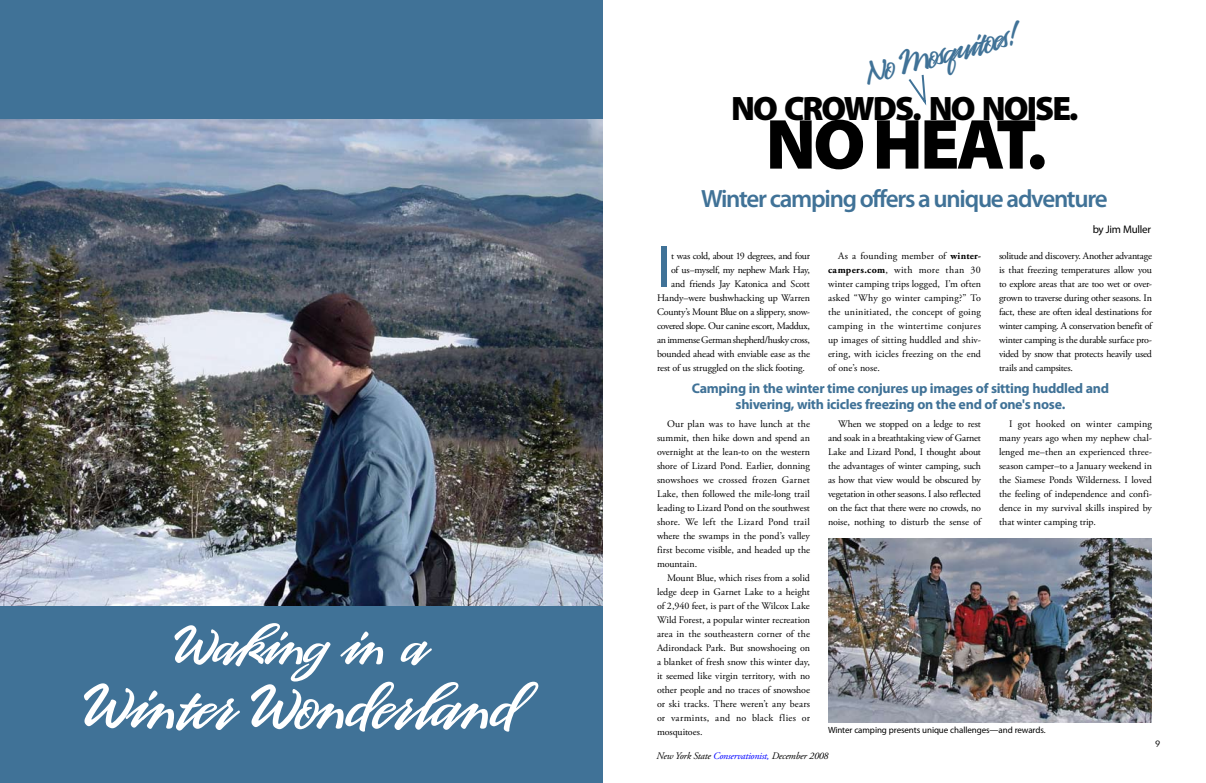
<style>
.page{position:relative;width:1206px;height:783px;background:#fff}
.page>*{position:absolute;margin:0;border:0;box-sizing:border-box;transform-origin:0 0}
.t1{font:900 71.5px "Myriad Pro";letter-spacing:-.04em;color:#000}
.t2{font:61.4px "Brashe";letter-spacing:-.01em;color:#fff}
.t3{font:60px "Myriad Pro";color:#407297}
.t4{font:54.1px "Brashe";letter-spacing:-.01em;color:#fff}
.t5{font:900 34px "Myriad Pro";letter-spacing:-.055em;color:#000}
.t6{font:32px "Brashe";color:#407297}
.t7{font:600 25px "Myriad Pro";letter-spacing:-.05em;color:#407297}
.t8{font:700 14px/17px "Myriad Pro";letter-spacing:-.02em;color:#407297;text-align:center}
.t9{font:11px "Myriad Pro";letter-spacing:-.025em;color:#000}
.t10{font:10px/14px "Adobe Garamond Pro";letter-spacing:-.01em;color:#000;text-align:justify}
.t11{font:10px "Adobe Garamond Pro";letter-spacing:-.03em;color:#000}
.t12{font:10px "Adobe Garamond Pro";letter-spacing:-.035em;color:#000}
.t13{font:italic 10px "Adobe Garamond Pro";letter-spacing:-.02em;color:#000}
.t14{font:9px "Myriad Pro";letter-spacing:-.01em;color:#000}
.t15{font:9px "Futura BT";color:#000}
.s1{font-weight:700}
.s2{color:#00f}
</style>
<div class="page">
<div style="left:0;top:0;width:603px;height:783px;background:#407297"></div>
<img style="left:0;top:120px;width:603px;height:485px">
<img style="left:828px;top:538px;width:324px;height:185px">
<svg style="left:908px;top:74px;width:19px;height:32px"></svg>
<h3 class="t4" style="left:170px;top:616px;width:258px">Waking in a</h3>
<h2 class="t2" style="left:79px;top:673px;width:440px">Winter Wonderland</h2>
<h3 class="t6" style="left:861px;top:57px;width:160px;rotate:-15deg">No Mosquitoes!</h3>
<h3 class="t5" style="left:731px;top:85px;width:349px">NO CROWDS. NO NOISE.</h3>
<h1 class="t1" style="left:766px;top:97px;width:282px">NO HEAT.</h1>
<h3 class="t7" style="left:701px;top:183px;width:408px">Winter camping offers a unique adventure</h3>
<h3 class="t3" style="left:657px;top:230px;width:16px">I</h3>
<p class="t11" style="left:671px;top:250px;width:140px">t was cold, about 19 degrees, and four</p>
<p class="t11" style="left:671px;top:264px;width:140px">of us–myself, my nephew Mark Hay,</p>
<p class="t10" style="left:671px;top:277px;width:140px">and friends Jay Katonica and Scott</p>
<p class="t10" style="left:657px;top:291px;width:154px">Handy–were bushwhacking up Warren</p>
<p class="t12" style="left:657px;top:306px;width:155px">County’s Mount Blue on a slippery, snow-</p>
<p class="t11" style="left:657px;top:320px;width:155px">covered slope. Our canine escort, Maddux,</p>
<p class="t12" style="left:657px;top:334px;width:154px">an immense German shepherd/husky cross,</p>
<p class="t10" style="left:657px;top:347px;width:154px">bounded ahead with enviable ease as the</p>
<p class="t10" style="left:657px;top:361px;width:149px">rest of us struggled on the slick footing.</p>
<p class="t10" style="left:828px;top:249px;width:155px;text-indent:10px">As a founding member of <span class="s1">winter&shy;campers.com</span>, with more than 30 winter camping trips logged, I’m often asked “Why go winter camping?” To the uninitiated, the concept of going camping in the wintertime conjures up images of sitting huddled and shiv&shy;ering, with icicles freezing on the end of one’s nose.</p>
<p class="t9" style="left:1093px;top:222px;width:60px">by Jim Muller</p>
<p class="t10" style="left:999px;top:249px;width:155px">solitude and discovery. Another advantage is that freezing temperatures allow you to explore areas that are too wet or over&shy;grown to traverse during other seasons. In fact, these are often ideal destinations for winter camping. A conservation benefit of winter camping is the durable surface pro&shy;vided by snow that protects heavily used trails and campsites.</p>
<h3 class="t8" style="left:692px;top:379px;width:419px">Camping in the winter time conjures up images of sitting huddled and shivering, with icicles freezing on the end of one's nose.</h3>
<p class="t10" style="left:657px;top:417px;width:155px;text-indent:10px">Our plan was to have lunch at the summit, then hike down and spend an overnight at the lean-to on the western shore of Lizard Pond. Earlier, donning snowshoes we crossed frozen Garnet Lake, then followed the mile-long trail leading to Lizard Pond on the southwest shore. We left the Lizard Pond trail where the swamps in the pond’s valley first become visible, and headed up the mountain.</p>
<p class="t10" style="left:657px;top:571px;width:155px;text-indent:10px">Mount Blue, which rises from a solid ledge deep in Garnet Lake to a height of 2,940 feet, is part of the Wilcox Lake Wild Forest, a popular winter recreation area in the southeastern corner of the Adirondack Park. But snowshoeing on a blanket of fresh snow this winter day, it seemed like virgin territory, with no other people and no traces of snowshoe or ski tracks. There weren’t any bears or varmints, and no black flies or mosquitoes.</p>
<p class="t10" style="left:828px;top:417px;width:155px;text-indent:10px">When we stopped on a ledge to rest and soak in a breathtaking view of Garnet Lake and Lizard Pond, I thought about the advantages of winter camping, such as how that view would be obscured by vegetation in other seasons. I also reflected on the fact that there were no crowds, no noise, nothing to disturb the sense of</p>
<p class="t10" style="left:999px;top:417px;width:155px;text-indent:10px">I got hooked on winter camping many years ago when my nephew chal&shy;lenged me–then an experienced three&shy;season camper–to a January weekend in the Siamese Ponds Wilderness. I loved the feeling of independence and confi&shy;dence in my survival skills inspired by that winter camping trip.</p>
<p class="t14" style="left:828px;top:725px;width:219px">Winter camping presents unique challenges—and rewards.</p>
<p class="t15" style="left:1155px;top:738px;width:7px">9</p>
<p class="t13" style="left:657px;top:750px;width:174px">New York State <span class="s2">Conservationist,</span> December 2008</p>
</div>
